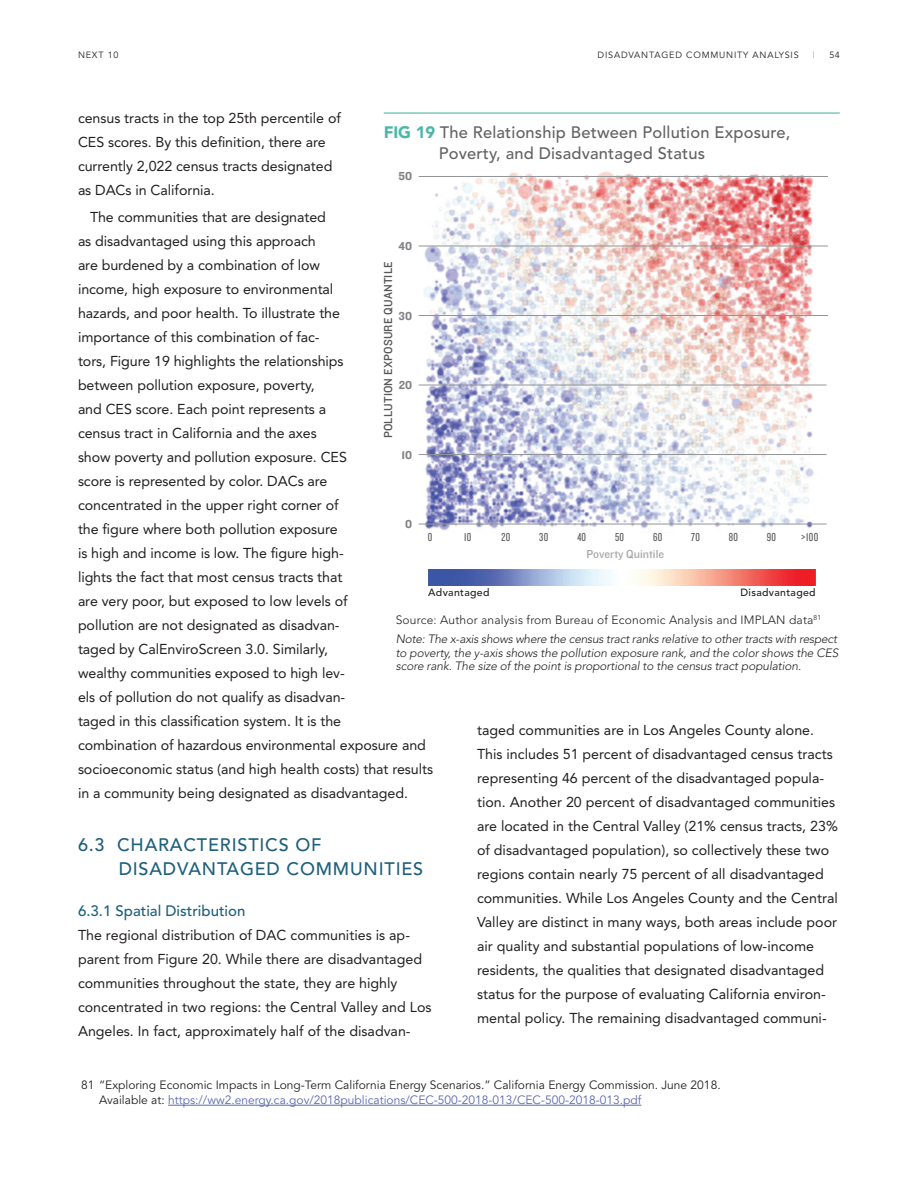
<style>
.page{position:relative;width:918px;height:1188px;background:#fff}
.page>*{position:absolute;margin:0;border:0;box-sizing:border-box;transform-origin:0 0}
.C-Head{font:500 18px/24px "Avenir";letter-spacing:.045em;color:#1f607c}
.t1{font:500 16.5px "Avenir";letter-spacing:.01em;color:#636366}
.E-Head{font:500 15px "Avenir";color:#1f607c}
.Body_First_Paragraph{font:14.25px/24px "Avenir";color:#231f20}
.Body_Text{font:14.25px/24px "Avenir";letter-spacing:-.005em;color:#231f20}
.Footnote_Endnote{font:italic 300 12px/13.5px "Avenir";letter-spacing:-.01em;color:#231f20;text-align:justify}
.footnote_endnote{font:12px/15px "Avenir";color:#231f20}
.Footnote_Endnote-2{font:300 12px "Avenir";letter-spacing:.015em;color:#231f20}
.t2{font:12px "Knockout HTF31 Junior Middlewt";letter-spacing:.015em;color:#57585a}
.t3{font:12px "Knockout HTF28 Junior Featherwt";letter-spacing:.03em;color:#57585a}
.t4{font:12px "Knockout HTF31 Junior Middlewt";color:#a8a9ad}
.t5{font:12px "Knockout HTF51 Middleweight";color:#808285}
.t6{font:500 10.5px "Avenir";letter-spacing:.03em;color:#231f20}
.t7{font:9px "Avenir";letter-spacing:.09em;color:#231f20}
.t8{font:9px "Avenir";color:#4bb8a7}
.s1{font-weight:900;color:#4bb8a7}
.s2{color:#5969b1}
</style>
<div class="page">
<hr style="left:168px;top:1105px;width:473px;height:1px;background:#5969b1">
<img style="left:423px;top:171px;width:404px;height:360px">
<hr style="left:419px;top:524px;width:408px;height:1px;background:#939598">
<hr style="left:419px;top:454px;width:408px;height:1px;background:#939598">
<hr style="left:419px;top:385px;width:408px;height:1px;background:#939598">
<hr style="left:419px;top:315px;width:409px;height:1px;background:#939598">
<hr style="left:419px;top:246px;width:409px;height:1px;background:#939598">
<hr style="left:419px;top:176px;width:409px;height:1px;background:#939598">
<img style="left:428px;top:570px;width:388px;height:15px">
<hr style="left:384px;top:112px;width:456px;height:2px;background:#4bb8a7">
<p class="t7" style="left:78px;top:50px;width:42px">NEXT 10</p>
<p class="t7" style="left:598px;top:50px;width:14px">Disad</p>
<p class="t7" style="left:628px;top:50px;width:14px">vantag</p>
<p class="t7" style="left:669px;top:50px;width:64px">ed Communit</p>
<p class="t7" style="left:743px;top:50px;width:47px">y Ana lysis</p>
<p class="t8" style="left:813px;top:50px;width:3px">|</p>
<p class="t7" style="left:830px;top:50px;width:12px">54</p>
<p class="Body_First_Paragraph" style="left:78px;top:106px;width:264px">census tracts in the top 25th percentile of CES scores. By this definition, there are currently 2,022 census tracts designated as DACs in California.</p>
<p class="Body_Text" style="left:78px;top:205px;width:357px;text-indent:12px">The communities that are designated<br>as disadvantaged using this approach<br>are burdened by a combination of low<br>income, high exposure to environmental<br>hazards, and poor health. To illustrate the<br>importance of this combination of fac-<br>tors, Figure 19 highlights the relationships<br>between pollution exposure, poverty,<br>and CES score. Each point represents a<br>census tract in California and the axes<br>show poverty and pollution exposure. CES<br>score is represented by color. DACs are<br>concentrated in the upper right corner of<br>the figure where both pollution exposure<br>is high and income is low. The figure high-<br>lights the fact that most census tracts that<br>are very poor, but exposed to low levels of<br>pollution are not designated as disadvan-<br>taged by CalEnviroScreen 3.0. Similarly,<br>wealthy communities exposed to high lev-<br>els of pollution do not qualify as disadvan-<br>taged in this classification system. It is the<br>combination of hazardous environmental exposure and socioeconomic status (and high health costs) that results in a community being designated as disadvantaged.</p>
<p class="C-Head" style="left:119px;top:833px;width:306px;text-indent:-41px">6.3 CHARACTERISTICS OF<br>DISADVANTAGED COMMUNITIES</p>
<p class="E-Head" style="left:78px;top:902px;width:169px">6.3.1 Spatial Distribution</p>
<p class="Body_First_Paragraph" style="left:78px;top:923px;width:355px">The regional distribution of DAC communities is ap&shy;parent from Figure 20. While there are disadvantaged communities throughout the state, they are highly concentrated in two regions: the Central Valley and Los Angeles. In fact, approximately half of the disadvan-</p>
<p class="t1" style="left:384px;top:122px;width:408px"><span class="s1">FIG 19</span> The Relationship Between Pollution Exposure,</p>
<p class="t1" style="left:439px;top:144px;width:268px">Poverty, and Disadvantaged Status</p>
<p class="t5" style="left:399px;top:170px;width:15px">50</p>
<p class="t5" style="left:399px;top:240px;width:15px">40</p>
<p class="t2" style="left:382px;top:438px;width:178px;rotate:-90deg">POLLUTION EXPOSURE QUANTILE</p>
<p class="t5" style="left:399px;top:309px;width:15px">30</p>
<p class="t5" style="left:399px;top:379px;width:15px">20</p>
<p class="t5" style="left:401px;top:449px;width:12px">10</p>
<p class="t5" style="left:405px;top:518px;width:9px">0</p>
<p class="t3" style="left:428px;top:531px;width:6px">0</p>
<p class="t3" style="left:464px;top:531px;width:9px">10</p>
<p class="t3" style="left:501px;top:531px;width:10px">20</p>
<p class="t3" style="left:539px;top:531px;width:10px">30</p>
<p class="t3" style="left:577px;top:531px;width:10px">40</p>
<p class="t3" style="left:615px;top:531px;width:10px">50</p>
<p class="t3" style="left:653px;top:531px;width:11px">60</p>
<p class="t3" style="left:691px;top:531px;width:10px">70</p>
<p class="t3" style="left:729px;top:531px;width:11px">80</p>
<p class="t3" style="left:767px;top:531px;width:11px">90</p>
<p class="t3" style="left:801px;top:531px;width:19px">&gt;100</p>
<p class="t4" style="left:586px;top:548px;width:79px">Poverty Quintile</p>
<p class="t6" style="left:428px;top:587px;width:63px">Advantaged</p>
<p class="t6" style="left:741px;top:587px;width:77px">Disadvantaged</p>
<p class="Footnote_Endnote-2" style="left:396px;top:613px;width:427px">Source: Author analysis from Bureau of Economic Analysis and IMPLAN data<sup>81</sup></p>
<p class="Footnote_Endnote" style="left:396px;top:632px;width:444px">Note: The x-axis shows where the census tract ranks relative to other tracts with respect to poverty, the y-axis shows the pollution exposure rank, and the color shows the CES score rank. The size of the point is proportional to the census tract population.</p>
<p class="Body_First_Paragraph" style="left:477px;top:718px;width:362px">taged communities are in Los Angeles County alone.<br>This includes 51 percent of disadvantaged census tracts representing 46 percent of the disadvantaged popula&shy;tion. Another 20 percent of disadvantaged communities are located in the Central Valley (21% census tracts, 23% of disadvantaged population), so collectively these two regions contain nearly 75 percent of all disadvantaged communities. While Los Angeles County and the Central Valley are distinct in many ways, both areas include poor air quality and substantial populations of low-income residents, the qualities that designated disadvantaged status for the purpose of evaluating California environ&shy;mental policy. The remaining disadvantaged communi-</p>
<p class="footnote_endnote" style="left:99px;top:1078px;width:623px;text-indent:-18px">81 “Exploring Economic Impacts in Long-Term California Energy Scenarios.” California Energy Commission. June 2018.<br>Available at: <span class="s2">https://ww2.energy.ca.gov/2018publications/CEC-500-2018-013/CEC-500-2018-013.pdf</span></p>
</div>
